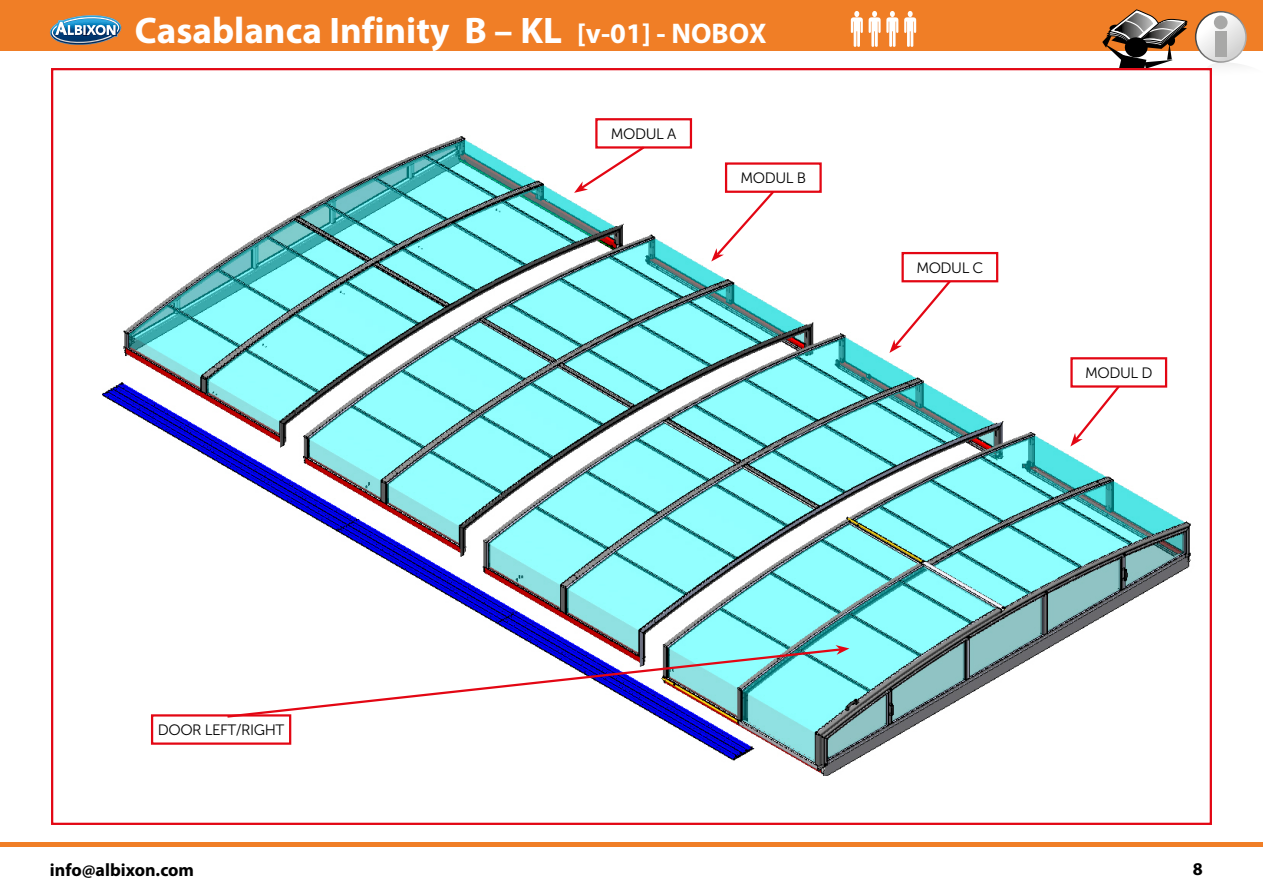
<style>
.page{position:relative;width:1263px;height:893px;background:#fff}
.page>*{position:absolute;margin:0;border:0;box-sizing:border-box;transform-origin:0 0}
.t1{font:700 37.05px "Myriad Pro";color:#fff}
.t2{font:700 18px "Myriad Pro";color:#000}
.t3{font:15px "Museo Sans 300";letter-spacing:-.03em;color:#000}
.s1{font-size:28.5px}
</style>
<div class="page">
<div style="left:0;top:0;width:1263px;height:51px;background:#f07e26"></div>
<hr style="left:0;top:842px;width:1263px;height:4px;background:#f07e26">
<svg style="left:1196px;top:12px;width:50px;height:50px"></svg>
<div style="left:1195px;top:11px;width:52px;height:52px;border:2px solid #fff;border-radius:50%"></div>
<svg style="left:1209px;top:62px;width:32px;height:5px"></svg>
<div style="left:1215px;top:32px;width:11px;height:25px;background:#a8a8a7"></div>
<div style="left:1214px;top:16px;width:13px;height:13px;background:#a8a8a7;border-radius:50%"></div>
<svg style="left:1102px;top:10px;width:85px;height:58px"></svg>
<svg style="left:50px;top:15px;width:71px;height:30px"></svg>
<img style="left:102px;top:118px;width:1089px;height:657px">
<div style="left:596px;top:119px;width:95px;height:28px;background:#fff"></div>
<div style="left:595px;top:118px;width:97px;height:31px;border:2px solid #e30613"></div>
<svg style="left:574px;top:144px;width:73px;height:49px"></svg>
<div style="left:726px;top:164px;width:95px;height:28px;background:#fff"></div>
<div style="left:725px;top:162px;width:97px;height:31px;border:2px solid #e30613"></div>
<svg style="left:711px;top:189px;width:65px;height:72px"></svg>
<div style="left:903px;top:253px;width:94px;height:28px;background:#fff"></div>
<div style="left:901px;top:252px;width:97px;height:30px;border:2px solid #e30613"></div>
<svg style="left:889px;top:278px;width:64px;height:75px"></svg>
<div style="left:152px;top:715px;width:138px;height:29px;background:#fff"></div>
<div style="left:151px;top:714px;width:140px;height:31px;border:2px solid #e30613"></div>
<svg style="left:225px;top:645px;width:624px;height:74px"></svg>
<div style="left:1071px;top:358px;width:95px;height:28px;background:#fff"></div>
<div style="left:1070px;top:357px;width:97px;height:31px;border:2px solid #e30613"></div>
<svg style="left:1070px;top:383px;width:52px;height:63px"></svg>
<svg style="left:851px;top:11px;width:12px;height:36px"></svg>
<svg style="left:869px;top:11px;width:29px;height:36px"></svg>
<svg style="left:904px;top:11px;width:12px;height:36px"></svg>
<h1 class="t1" style="left:135px;top:6px;width:633px">Casablanca Infinity B – KL <span class="s1">[v-01] - NOBOX</span></h1>
<p class="t3" style="left:158px;top:722px;width:128px">DOOR LEFT/RIGHT</p>
<p class="t3" style="left:611px;top:126px;width:67px">MODUL A</p>
<p class="t3" style="left:740px;top:170px;width:67px">MODUL B</p>
<p class="t3" style="left:916px;top:260px;width:69px">MODUL C</p>
<p class="t3" style="left:1085px;top:365px;width:69px">MODUL D</p>
<p class="t2" style="left:50px;top:858px;width:146px">info@albixon.com</p>
<p class="t2" style="left:1193px;top:857px;width:11px">8</p>
</div>
